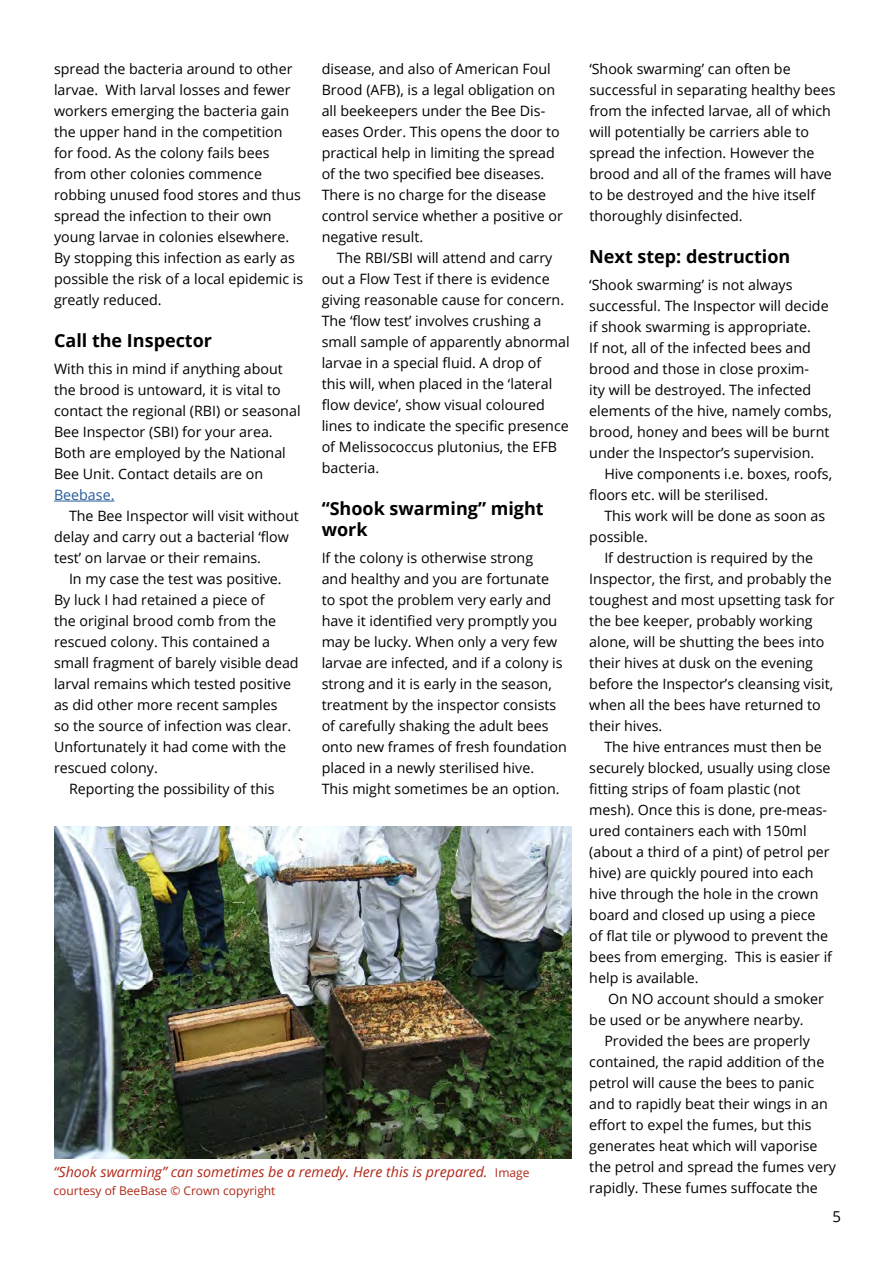
<style>
.page{position:relative;width:893px;height:1263px;background:#fff}
.page>*{position:absolute;margin:0;border:0;box-sizing:border-box;transform-origin:0 0}
.t1{font:700 18px/21px "Open Sans";color:#000}
.t2{font:15px "Open Sans";color:#000}
.t3{font:14.25px/21px "Open Sans";color:#000}
.t4{font:italic 14.25px "Open Sans";color:#b02717}
.t5{font:14.25px "Open Sans";color:#275b9b}
.t6{font:12px "Open Sans";color:#b02717}
.s1{font-style:normal;font-size:12px}
</style>
<div class="page">
<hr style="left:54px;top:501px;width:60px;height:1px;background:#275b9b">
<img style="left:54px;top:826px;width:517px;height:333px">
<p class="t3" style="left:54px;top:58px;width:251px">spread the bacteria around to other larvae. With larval losses and fewer workers emerging the bacteria gain the upper hand in the competition for food. As the colony fails bees from other colonies commence robbing unused food stores and thus spread the infection to their own young larvae in colonies elsewhere.<br>By stopping this infection as early as possible the risk of a local epidemic is greatly reduced.</p>
<p class="t1" style="left:54px;top:329px;width:160px">Call the Inspector</p>
<p class="t3" style="left:54px;top:358px;width:248px">With this in mind if anything about the brood is untoward, it is vital to contact the regional (RBI) or seasonal Bee Inspector (SBI) for your area.<br>Both are employed by the National Bee Unit. Contact details are on</p>
<p class="t5" style="left:54px;top:485px;width:62px">Beebase.</p>
<p class="t3" style="left:54px;top:505px;width:246px;text-indent:15px">The Bee Inspector will visit without delay and carry out a bacterial ‘flow test’ on larvae or their remains.</p>
<p class="t3" style="left:69px;top:568px;width:214px">In my case the test was positive.</p>
<p class="t3" style="left:54px;top:589px;width:212px">By luck I had retained a piece of</p>
<p class="t3" style="left:54px;top:610px;width:224px">the original brood comb from the</p>
<p class="t3" style="left:54px;top:631px;width:218px">rescued colony. This contained a</p>
<p class="t3" style="left:54px;top:652px;width:246px">small fragment of barely visible dead</p>
<p class="t3" style="left:54px;top:673px;width:239px">larval remains which tested positive</p>
<p class="t3" style="left:54px;top:694px;width:225px">as did other more recent samples</p>
<p class="t3" style="left:54px;top:715px;width:239px">so the source of infection was clear.</p>
<p class="t3" style="left:54px;top:736px;width:234px">Unfortunately it had come with the</p>
<p class="t3" style="left:54px;top:757px;width:105px">rescued colony.</p>
<p class="t3" style="left:69px;top:778px;width:207px">Reporting the possibility of this</p>
<p class="t3" style="left:322px;top:58px;width:243px">disease, and also of American Foul Brood (AFB), is a legal obligation on all beekeepers under the Bee Dis&shy;eases Order. This opens the door to practical help in limiting the spread of the two specified bee diseases.<br>There is no charge for the disease control service whether a positive or negative result.</p>
<p class="t3" style="left:322px;top:247px;width:250px;text-indent:15px">The RBI/SBI will attend and carry out a Flow Test if there is evidence giving reasonable cause for concern.<br>The ‘flow test’ involves crushing a small sample of apparently abnormal larvae in a special fluid. A drop of<br>this will, when placed in the ‘lateral flow device’, show visual coloured lines to indicate the specific presence of Melissococcus plutonius, the EFB bacteria.</p>
<p class="t1" style="left:322px;top:497px;width:224px">“Shook swarming” might work</p>
<p class="t3" style="left:322px;top:547px;width:247px">If the colony is otherwise strong<br>and healthy and you are fortunate<br>to spot the problem very early and have it identified very promptly you may be lucky. When only a very few larvae are infected, and if a colony is strong and it is early in the season, treatment by the inspector consists of carefully shaking the adult bees onto new frames of fresh foundation placed in a newly sterilised hive.<br>This might sometimes be an option.</p>
<p class="t4" style="left:54px;top:1162px;width:477px">“Shook swarming” can sometimes be a remedy. Here this is prepared. <span class="s1">Image</span></p>
<p class="t6" style="left:54px;top:1183px;width:223px">courtesy of BeeBase © Crown copyright</p>
<p class="t3" style="left:589px;top:58px;width:248px">‘Shook swarming’ can often be successful in separating healthy bees from the infected larvae, all of which will potentially be carriers able to spread the infection. However the brood and all of the frames will have to be destroyed and the hive itself thoroughly disinfected.</p>
<p class="t1" style="left:589px;top:245px;width:203px">Next step: destruction</p>
<p class="t3" style="left:589px;top:274px;width:244px">‘Shook swarming’ is not always successful. The Inspector will decide if shook swarming is appropriate.<br>If not, all of the infected bees and brood and those in close proxim-<br>ity will be destroyed. The infected elements of the hive, namely combs, brood, honey and bees will be burnt under the Inspector’s supervision.</p>
<p class="t3" style="left:589px;top:463px;width:244px;text-indent:15px">Hive components i.e. boxes, roofs, floors etc. will be sterilised.</p>
<p class="t3" style="left:589px;top:505px;width:237px;text-indent:15px">This work will be done as soon as possible.</p>
<p class="t3" style="left:589px;top:547px;width:247px;text-indent:15px">If destruction is required by the Inspector, the first, and probably the toughest and most upsetting task for the bee keeper, probably working alone, will be shutting the bees into their hives at dusk on the evening before the Inspector’s cleansing visit, when all the bees have returned to their hives.</p>
<p class="t3" style="left:589px;top:736px;width:244px;text-indent:15px">The hive entrances must then be securely blocked, usually using close fitting strips of foam plastic (not mesh). Once this is done, pre-meas&shy;ured containers each with 150ml (about a third of a pint) of petrol per hive) are quickly poured into each hive through the hole in the crown board and closed up using a piece of flat tile or plywood to prevent the bees from emerging. This is easier if help is available.</p>
<p class="t3" style="left:589px;top:988px;width:236px;text-indent:19px">On NO account should a smoker be used or be anywhere nearby.</p>
<p class="t3" style="left:589px;top:1030px;width:248px;text-indent:15px">Provided the bees are properly contained, the rapid addition of the petrol will cause the bees to panic and to rapidly beat their wings in an effort to expel the fumes, but this generates heat which will vaporise the petrol and spread the fumes very rapidly. These fumes suffocate the</p>
<p class="t2" style="left:832px;top:1207px;width:10px">5</p>
</div>
